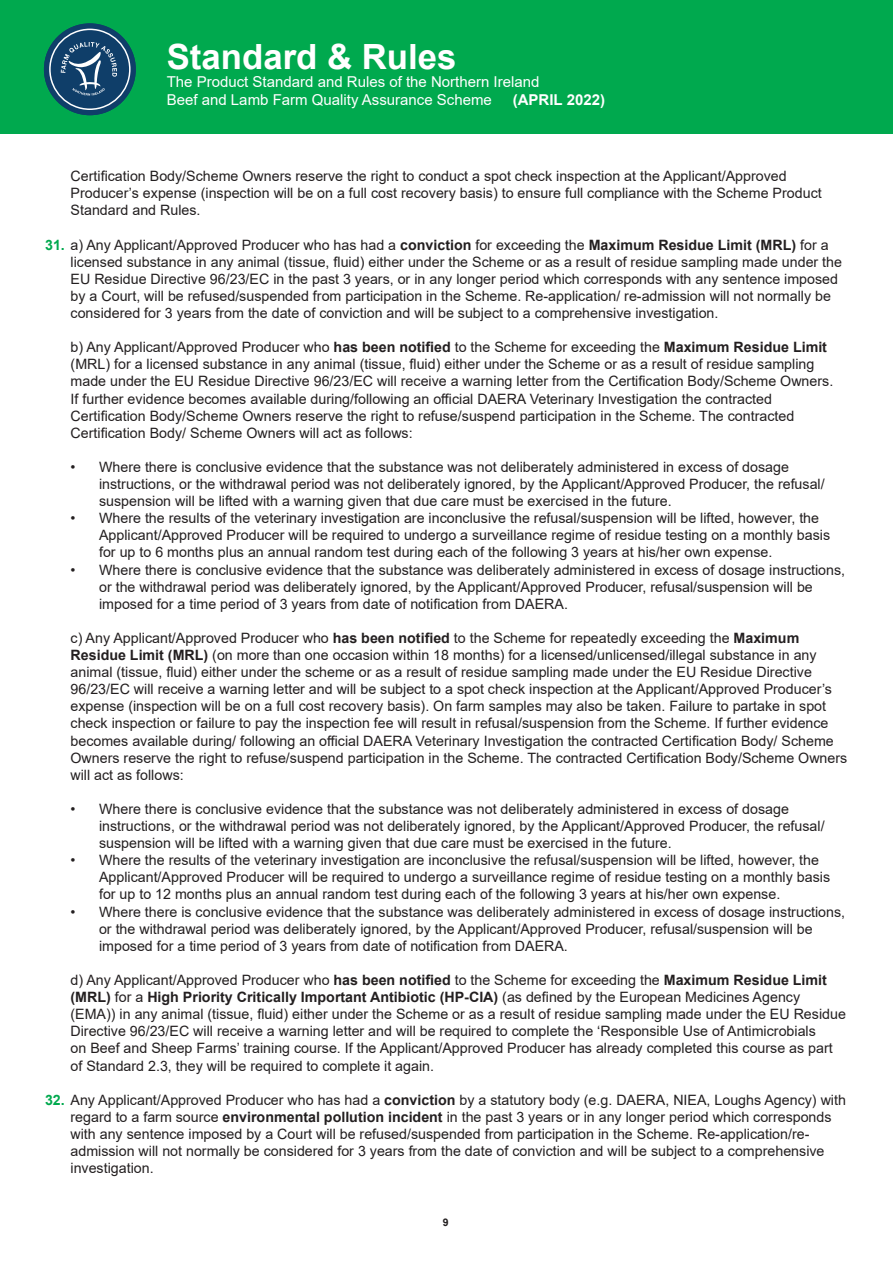
<style>
.page{position:relative;width:893px;height:1263px;background:#fff}
.page>*{position:absolute;margin:0;border:0;box-sizing:border-box;transform-origin:0 0}
.t1{font:700 34.8px "Arial";color:#fff}
.t2{font:15px/18px "Arial";color:#fff}
.t3{font:700 15px "Arial";color:#fff}
.t4{font:14.25px/17.1px "Arial";color:#231f20}
.t5{font:700 10.5px "Arial";color:#231f20}
.s1{font-weight:700;color:#00a94e}
.s2{font-weight:700}
</style>
<div class="page">
<div style="left:0;top:0;width:893px;height:134px;background:#00a94e"></div>
<svg style="left:44px;top:23px;width:92px;height:92px;fill:#0f3e69"></svg>
<div style="left:50px;top:29px;width:80px;height:80px;background:#0f3e69;border-radius:50%"></div>
<div style="left:49px;top:29px;width:82px;height:81px;border:2px solid #fff;border-radius:50%"></div>
<svg style="left:61px;top:42px;width:56px;height:54px"></svg>
<h1 class="t1" style="left:167px;top:34px;width:291px">Standard &amp; Rules</h1>
<p class="t2" style="left:167px;top:73px;width:374px">The Product Standard and Rules of the Northern Ireland<br>Beef and Lamb Farm Quality Assurance Scheme</p>
<p class="t3" style="left:513px;top:90px;width:94px">(APRIL 2022)</p>
<p class="t4" style="left:71px;top:168px;width:753px">Certification Body/Scheme Owners reserve the right to conduct a spot check inspection at the Applicant/Approved<br>Producer’s expense (inspection will be on a full cost recovery basis) to ensure full compliance with the Scheme Product<br>Standard and Rules.</p>
<p class="t4" style="left:71px;top:236px;width:773px;text-indent:-25px"><span class="s1">31.</span> a) Any Applicant/Approved Producer who has had a <span class="s2">conviction</span> for exceeding the <span class="s2">Maximum Residue Limit (MRL)</span> for a licensed substance in any animal (tissue, fluid) either under the Scheme or as a result of residue sampling made under the EU Residue Directive 96/23/EC in the past 3 years, or in any longer period which corresponds with any sentence imposed by a Court, will be refused/suspended from participation in the Scheme. Re-application/ re-admission will not normally be considered for 3 years from the date of conviction and will be subject to a comprehensive investigation.</p>
<p class="t4" style="left:71px;top:339px;width:764px">b) Any Applicant/Approved Producer who <span class="s2">has been notified</span> to the Scheme for exceeding the <span class="s2">Maximum Residue Limit </span>(MRL) for a licensed substance in any animal (tissue, fluid) either under the Scheme or as a result of residue sampling made under the EU Residue Directive 96/23/EC will receive a warning letter from the Certification Body/Scheme Owners.<br>If further evidence becomes available during/following an official DAERA Veterinary Investigation the contracted Certification Body/Scheme Owners reserve the right to refuse/suspend participation in the Scheme. The contracted Certification Body/ Scheme Owners will act as follows:</p>
<p class="t4" style="left:99px;top:458px;width:727px;text-indent:-28px">• Where there is conclusive evidence that the substance was not deliberately administered in excess of dosage instructions, or the withdrawal period was not deliberately ignored, by the Applicant/Approved Producer, the refusal/ suspension will be lifted with a warning given that due care must be exercised in the future.</p>
<p class="t4" style="left:99px;top:510px;width:733px;text-indent:-28px">• Where the results of the veterinary investigation are inconclusive the refusal/suspension will be lifted, however, the<br>Applicant/Approved Producer will be required to undergo a surveillance regime of residue testing on a monthly basis for up to 6 months plus an annual random test during each of the following 3 years at his/her own expense.</p>
<p class="t4" style="left:99px;top:561px;width:748px;text-indent:-28px">• Where there is conclusive evidence that the substance was deliberately administered in excess of dosage instructions, or the withdrawal period was deliberately ignored, by the Applicant/Approved Producer, refusal/suspension will be imposed for a time period of 3 years from date of notification from DAERA.</p>
<p class="t4" style="left:71px;top:629px;width:778px">c) Any Applicant/Approved Producer who <span class="s2">has been notified</span> to the Scheme for repeatedly exceeding the <span class="s2">Maximum Residue Limit (MRL)</span> (on more than one occasion within 18 months) for a licensed/unlicensed/illegal substance in any animal (tissue, fluid) either under the scheme or as a result of residue sampling made under the EU Residue Directive 96/23/EC will receive a warning letter and will be subject to a spot check inspection at the Applicant/Approved Producer’s expense (inspection will be on a full cost recovery basis). On farm samples may also be taken. Failure to partake in spot check inspection or failure to pay the inspection fee will result in refusal/suspension from the Scheme. If further evidence becomes available during/ following an official DAERA Veterinary Investigation the contracted Certification Body/ Scheme Owners reserve the right to refuse/suspend participation in the Scheme. The contracted Certification Body/Scheme Owners will act as follows:</p>
<p class="t4" style="left:99px;top:800px;width:727px;text-indent:-28px">• Where there is conclusive evidence that the substance was not deliberately administered in excess of dosage instructions, or the withdrawal period was not deliberately ignored, by the Applicant/Approved Producer, the refusal/ suspension will be lifted with a warning given that due care must be exercised in the future.</p>
<p class="t4" style="left:99px;top:852px;width:733px;text-indent:-28px">• Where the results of the veterinary investigation are inconclusive the refusal/suspension will be lifted, however, the<br>Applicant/Approved Producer will be required to undergo a surveillance regime of residue testing on a monthly basis for up to 12 months plus an annual random test during each of the following 3 years at his/her own expense.</p>
<p class="t4" style="left:99px;top:903px;width:748px;text-indent:-28px">• Where there is conclusive evidence that the substance was deliberately administered in excess of dosage instructions, or the withdrawal period was deliberately ignored, by the Applicant/Approved Producer, refusal/suspension will be imposed for a time period of 3 years from date of notification from DAERA.</p>
<p class="t4" style="left:71px;top:971px;width:777px">d) Any Applicant/Approved Producer who <span class="s2">has been notified</span> to the Scheme for exceeding the <span class="s2">Maximum Residue Limit (MRL)</span> for a <span class="s2">High Priority Critically Important Antibiotic (HP-CIA)</span> (as defined by the European Medicines Agency (EMA)) in any animal (tissue, fluid) either under the Scheme or as a result of residue sampling made under the EU Residue Directive 96/23/EC will receive a warning letter and will be required to complete the ‘Responsible Use of Antimicrobials<br>on Beef and Sheep Farms’ training course. If the Applicant/Approved Producer has already completed this course as part of Standard 2.3, they will be required to complete it again.</p>
<p class="t4" style="left:71px;top:1091px;width:777px;text-indent:-25px"><span class="s1">32.</span> Any Applicant/Approved Producer who has had a <span class="s2">conviction</span> by a statutory body (e.g. DAERA, NIEA, Loughs Agency) with regard to a farm source <span class="s2">environmental pollution incident</span> in the past 3 years or in any longer period which corresponds with any sentence imposed by a Court will be refused/suspended from participation in the Scheme. Re-application/re&shy;admission will not normally be considered for 3 years from the date of conviction and will be subject to a comprehensive investigation.</p>
<p class="t5" style="left:443px;top:1215px;width:7px">9</p>
</div>
